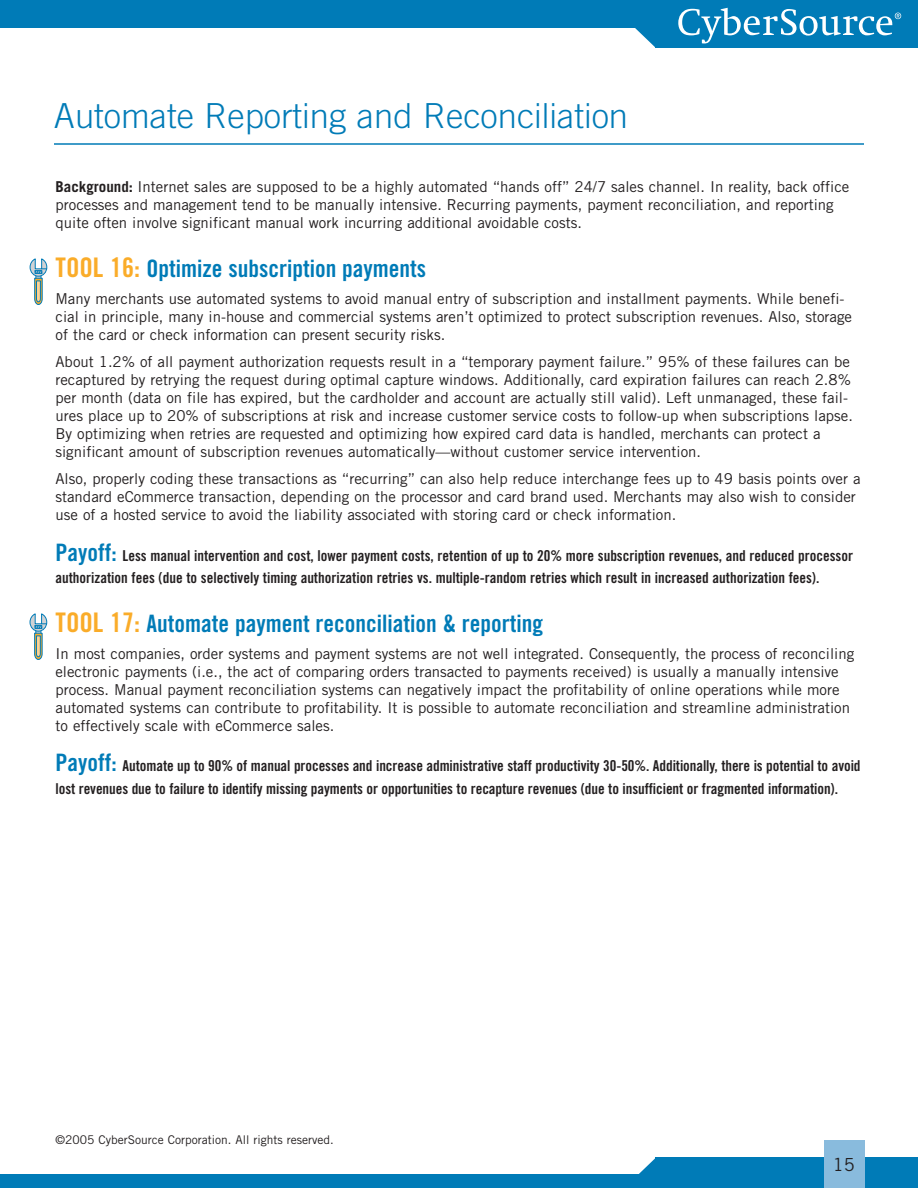
<style>
.page{position:relative;width:918px;height:1188px;background:#fff}
.page>*{position:absolute;margin:0;border:0;box-sizing:border-box;transform-origin:0 0}
.t1{font:300 34.5px "Trade Gothic";color:#007bb7}
.t2{font:24px "Trade Gothic Bold Cond Twenty";color:#007bb7}
.t3{font:18px "Trade Gothic";color:#231f20}
.t4{font:15px/18px "Trade Gothic";color:#231f20}
.t5{font:15px/22.5px "Trade Gothic Bold Cond Twenty";letter-spacing:-.005em;color:#231f20}
.t6{font:12px "Trade Gothic";color:#231f20}
.s1{font-weight:700}
.s2{font-size:27px;color:#faac29}
.s3{font-size:24px;color:#007bb7}
</style>
<div class="page">
<div style="left:0;top:0;width:665px;height:28px;background:#007bb7"></div>
<svg style="left:635px;top:28px;width:21px;height:20px"></svg>
<div style="left:656px;top:1158px;width:262px;height:30px;background:#007bb7"></div>
<div style="left:0;top:1174px;width:663px;height:14px;background:#007bb7"></div>
<svg style="left:639px;top:1158px;width:17px;height:16px"></svg>
<div style="left:824px;top:1140px;width:40px;height:48px;background:#89bbdd"></div>
<div style="left:656px;top:0;width:262px;height:48px;background:#007bb7"></div>
<svg style="left:678px;top:8px;width:223px;height:35px"></svg>
<hr style="left:54px;top:143px;width:810px;height:2px;background:#007bb7">
<svg style="left:30px;top:259px;width:18px;height:46px"></svg>
<svg style="left:30px;top:614px;width:18px;height:46px"></svg>
<h1 class="t1" style="left:54px;top:103px;width:576px">Automate Reporting and Reconciliation</h1>
<p class="t4" style="left:56px;top:179px;width:795px"><span class="s1">Background:</span> Internet sales are supposed to be a highly automated “hands off” 24/7 sales channel. In reality, back office processes and management tend to be manually intensive. Recurring payments, payment reconciliation, and reporting quite often involve significant manual work incurring additional avoidable costs.</p>
<h2 class="t2" style="left:56px;top:260px;width:372px"><span class="s2">TOOL 16:</span> Optimize subscription payments</h2>
<p class="t4" style="left:56px;top:291px;width:798px">Many merchants use automated systems to avoid manual entry of subscription and installment payments. While benefi&shy;cial in principle, many in-house and commercial systems aren’t optimized to protect subscription revenues. Also, storage of the card or check information can present security risks.</p>
<p class="t4" style="left:56px;top:354px;width:799px">About 1.2% of all payment authorization requests result in a “temporary payment failure.” 95% of these failures can be recaptured by retrying the request during optimal capture windows. Additionally, card expiration failures can reach 2.8% per month (data on file has expired, but the cardholder and account are actually still valid). Left unmanaged, these fail&shy;ures place up to 20% of subscriptions at risk and increase customer service costs to follow-up when subscriptions lapse.<br>By optimizing when retries are requested and optimizing how expired card data is handled, merchants can protect a significant amount of subscription revenues automatically—without customer service intervention.</p>
<p class="t4" style="left:56px;top:471px;width:807px">Also, properly coding these transactions as “recurring” can also help reduce interchange fees up to 49 basis points over a standard eCommerce transaction, depending on the processor and card brand used. Merchants may also wish to consider use of a hosted service to avoid the liability associated with storing card or check information.</p>
<p class="t5" style="left:56px;top:545px;width:799px"><span class="s3">Payoff:</span> Less manual intervention and cost, lower payment costs, retention of up to 20% more subscription revenues, and reduced processor authorization fees (due to selectively timing authorization retries vs. multiple-random retries which result in increased authorization fees).</p>
<h2 class="t2" style="left:56px;top:615px;width:489px"><span class="s2">TOOL 17:</span> Automate payment reconciliation &amp; reporting</h2>
<p class="t4" style="left:56px;top:646px;width:800px">In most companies, order systems and payment systems are not well integrated. Consequently, the process of reconciling electronic payments (i.e., the act of comparing orders transacted to payments received) is usually a manually intensive process. Manual payment reconciliation systems can negatively impact the profitability of online operations while more automated systems can contribute to profitability. It is possible to automate reconciliation and streamline administration to effectively scale with eCommerce sales.</p>
<p class="t5" style="left:56px;top:756px;width:807px"><span class="s3">Payoff:</span> Automate up to 90% of manual processes and increase administrative staff productivity 30-50%. Additionally, there is potential to avoid lost revenues due to failure to identify missing payments or opportunities to recapture revenues (due to insufficient or fragmented information).</p>
<p class="t6" style="left:56px;top:1135px;width:280px">©2005 CyberSource Corporation. All rights reserved.</p>
<p class="t3" style="left:833px;top:1158px;width:23px">15</p>
</div>
